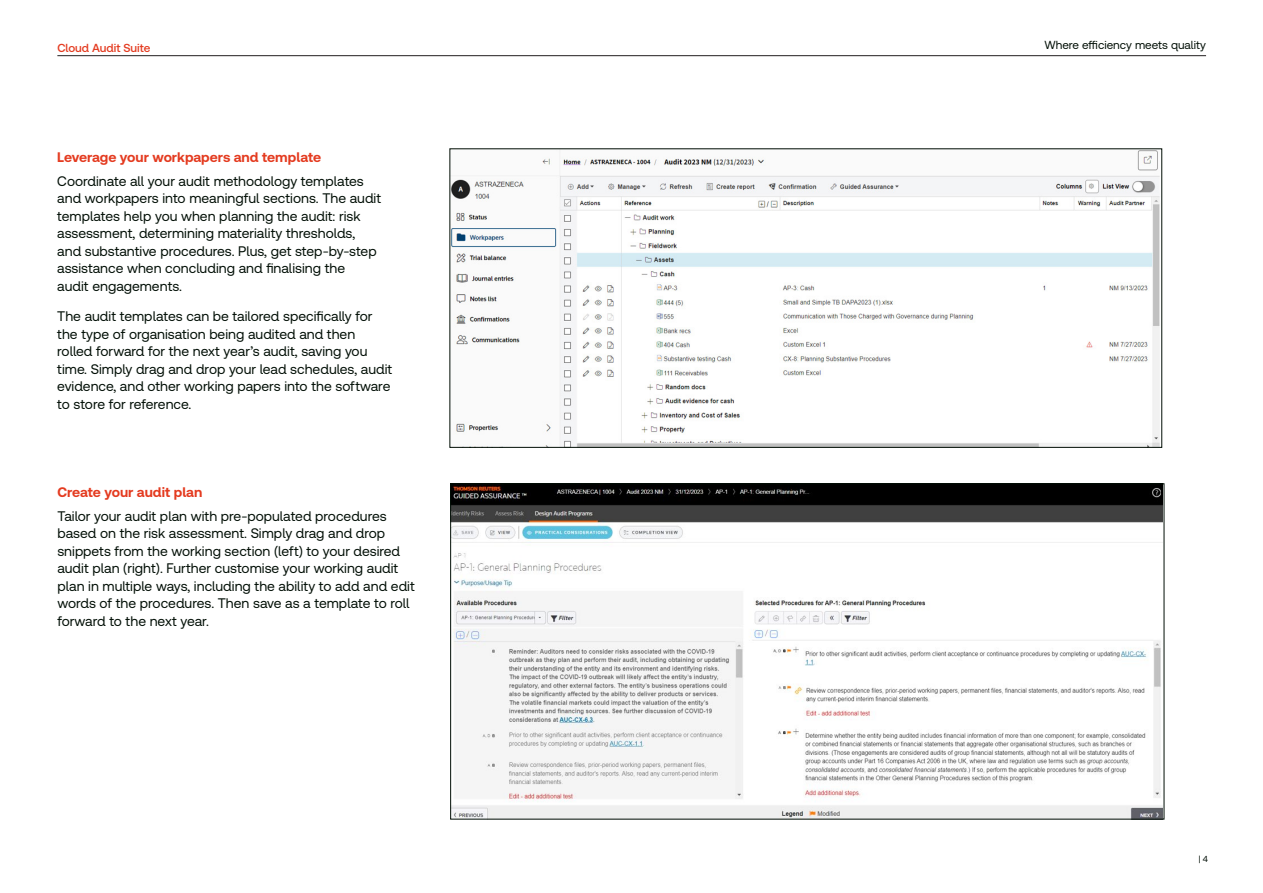
<style>
.page{position:relative;width:1263px;height:893px;background:#fff}
.page>*{position:absolute;margin:0;border:0;box-sizing:border-box;transform-origin:0 0}
.t1{font:13.8px/17.5px "Clario";color:#020f06}
.t2{font:700 13.8px "Clario";color:#e43b20}
.t3{font:11.7px "Clario";color:#020f06}
.t4{font:500 11.7px "Clario";color:#e43b20}
.t5{font:8.7px "Clario";color:#020f06}
</style>
<div class="page">
<hr style="left:57px;top:55px;width:1149px;height:1px;background:#231f20">
<img style="left:452px;top:151px;width:708px;height:295px">
<img style="left:452px;top:486px;width:710px;height:331px">
<p class="t4" style="left:57px;top:40px;width:95px">Cloud Audit Suite</p>
<p class="t3" style="left:1044px;top:38px;width:163px">Where efficiency meets quality</p>
<p class="t2" style="left:57px;top:148px;width:265px">Leverage your workpapers and template</p>
<p class="t1" style="left:57px;top:172px;width:325px">Coordinate all your audit methodology templates and workpapers into meaningful sections. The audit templates help you when planning the audit: risk assessment, determining materiality thresholds, and substantive procedures. Plus, get step-by-step assistance when concluding and finalising the<br>audit engagements.</p>
<p class="t1" style="left:57px;top:307px;width:337px">The audit templates can be tailored specifically for the type of organisation being audited and then rolled forward for the next year’s audit, saving you time. Simply drag and drop your lead schedules, audit evidence, and other working papers into the software to store for reference.</p>
<p class="t2" style="left:57px;top:483px;width:147px">Create your audit plan</p>
<p class="t1" style="left:57px;top:507px;width:359px">Tailor your audit plan with pre-populated procedures based on the risk assessment. Simply drag and drop snippets from the working section (left) to your desired audit plan (right). Further customise your working audit plan in multiple ways, including the ability to add and edit words of the procedures. Then save as a template to roll forward to the next year.</p>
<p class="t5" style="left:1199px;top:854px;width:11px">| 4</p>
</div>
